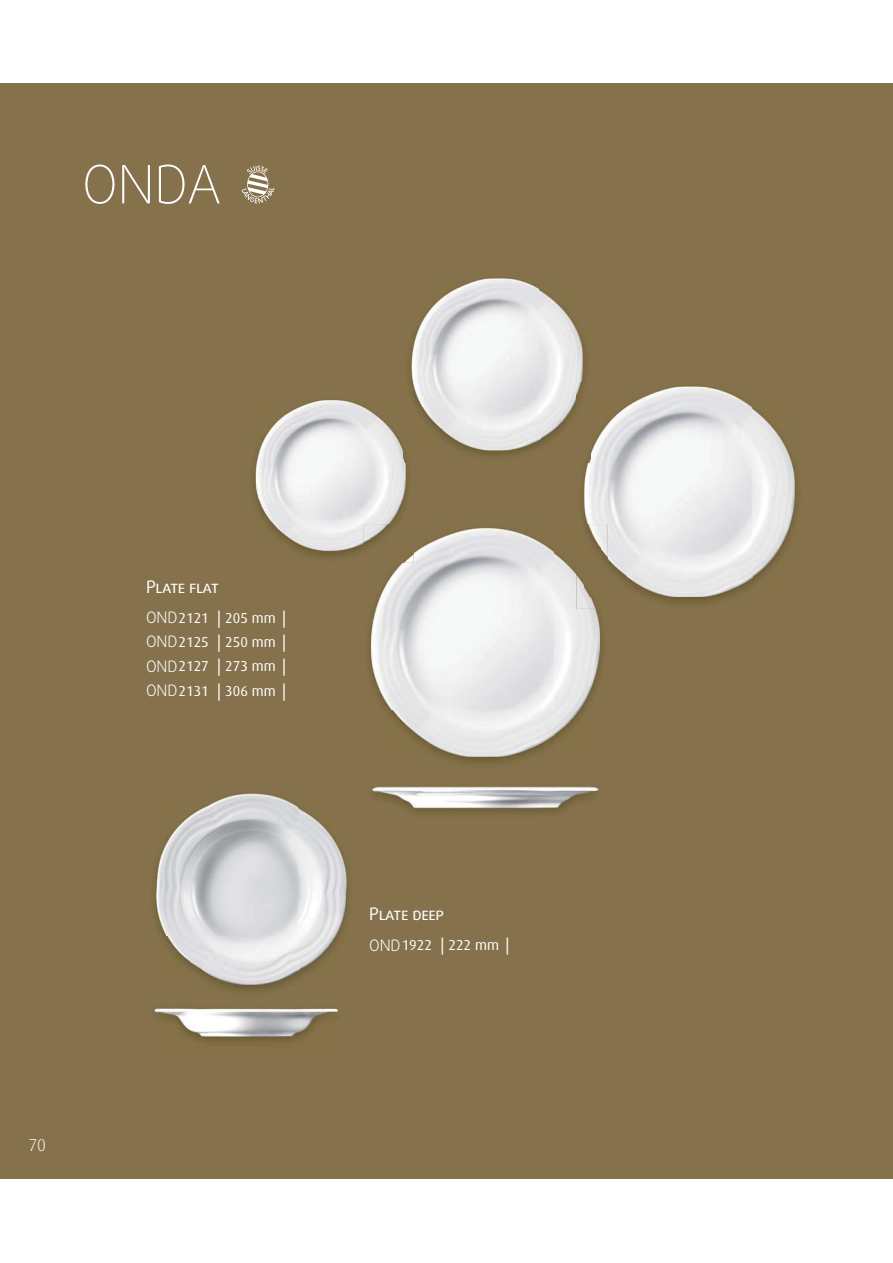
<style>
.page{position:relative;width:893px;height:1263px;background:#fff}
.page>*{position:absolute;margin:0;border:0;box-sizing:border-box;transform-origin:0 0}
.t1{font:100 52.95px "Daxline Pro";color:#fff}
.t2{font:17.25px "Daxline Pro";letter-spacing:-.02em;color:#fff}
.t3{font:300 17.1px "Dax";color:#fff}
.t4{font:14.25px/24.3px "Dax";color:#fff;text-align:justify}
.s1{font-family:"Daxline Pro";font-weight:300;font-size:15.75px}
.s2{font-size:17.25px}
</style>
<div class="page">
<div style="left:0;top:84px;width:893px;height:1095px;background:#85724c"></div>
<img style="left:155px;top:793px;width:193px;height:198px">
<img style="left:156px;top:794px;width:191px;height:191px">
<img style="left:254px;top:470px;width:153px;height:87px">
<img style="left:256px;top:400px;width:150px;height:151px">
<img style="left:404px;top:400px;width:2px;height:62px">
<img style="left:411px;top:278px;width:172px;height:173px">
<img style="left:411px;top:397px;width:2px;height:54px">
<img style="left:363px;top:524px;width:44px;height:33px">
<img style="left:363px;top:524px;width:43px;height:27px">
<img style="left:371px;top:528px;width:229px;height:229px">
<img style="left:371px;top:528px;width:42px;height:35px">
<img style="left:371px;top:528px;width:35px;height:23px">
<img style="left:583px;top:386px;width:214px;height:217px">
<img style="left:583px;top:383px;width:7px;height:79px">
<img style="left:576px;top:383px;width:7px;height:68px">
<img style="left:583px;top:524px;width:25px;height:79px">
<img style="left:576px;top:528px;width:24px;height:81px">
<img style="left:584px;top:387px;width:168px;height:168px">
<img style="left:752px;top:387px;width:43px;height:210px">
<img style="left:608px;top:555px;width:145px;height:42px">
<img style="left:584px;top:387px;width:6px;height:75px">
<img style="left:584px;top:524px;width:24px;height:73px">
<img style="left:584px;top:528px;width:16px;height:69px">
<img style="left:152px;top:1005px;width:187px;height:37px">
<img style="left:372px;top:786px;width:227px;height:27px">
<img style="left:373px;top:787px;width:225px;height:21px">
<svg style="left:242px;top:166px;width:32px;height:37px"></svg>
<h1 class="t1" style="left:82px;top:162px;width:141px">ONDA</h1>
<p class="t3" style="left:28px;top:1135px;width:19px">70</p>
<p class="t2" style="left:146px;top:577px;width:74px">Plate flat</p>
<p class="t4" style="left:146px;top:606px;width:141px"><span class="s1">OND</span>2121 <span class="s2">|</span> 205 mm <span class="s2">| </span><span class="s1">OND</span>2125 <span class="s2">|</span> 250 mm <span class="s2">| </span><span class="s1">OND</span>2127 <span class="s2">|</span> 273 mm <span class="s2">| </span><span class="s1">OND</span>2131 <span class="s2">|</span> 306 mm <span class="s2">|</span></p>
<p class="t2" style="left:369px;top:904px;width:76px">Plate deep</p>
<p class="t4" style="left:369px;top:933px;width:141px"><span class="s1">OND</span>1922 <span class="s2">|</span> 222 mm <span class="s2">|</span></p>
</div>
